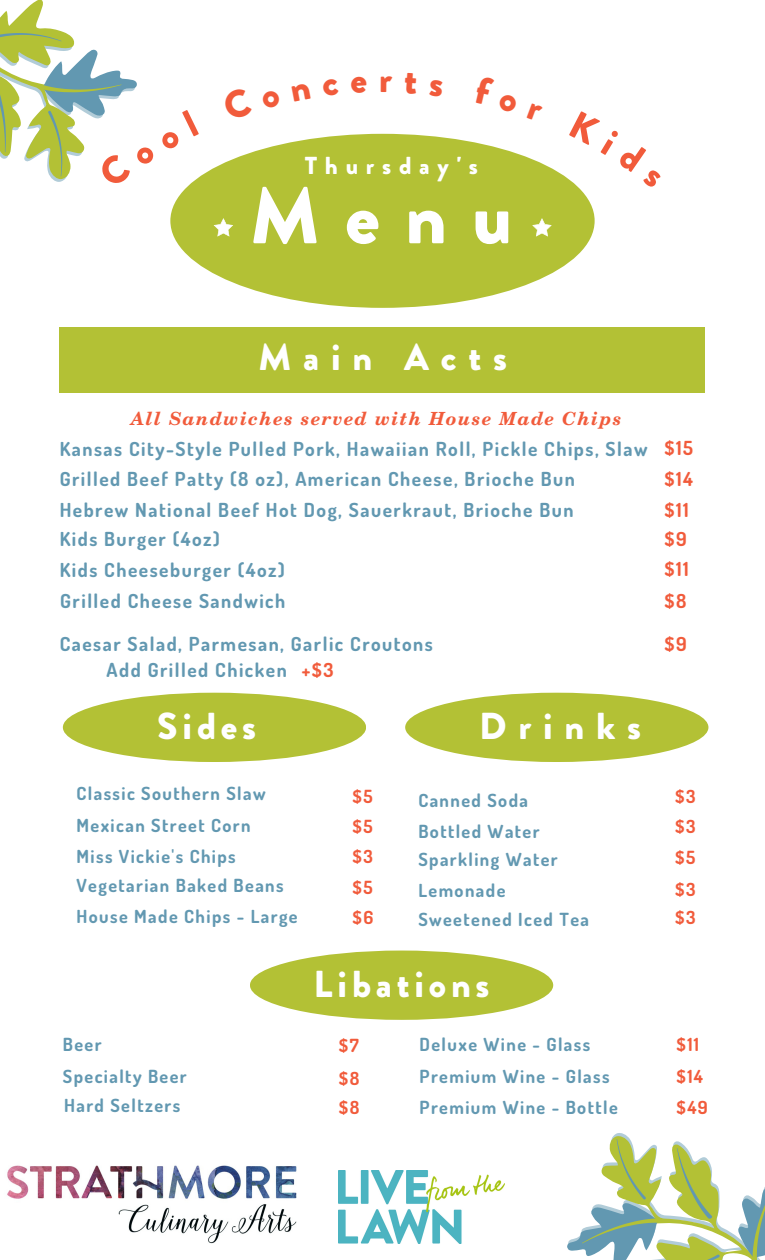
<style>
.page{position:relative;width:765px;height:1260px;background:#fff}
.page>*{position:absolute;margin:0;border:0;box-sizing:border-box;transform-origin:0 0}
.t1{font:900 79.5px "Brandon Grotesque";color:#fff}
.t2{font:900 38.38px "Brandon Grotesque";color:#f15b3b}
.t3{font:900 37.5px "Brandon Grotesque";letter-spacing:.13em;color:#fff}
.t4{font:900 37.5px "Brandon Grotesque";letter-spacing:.315em;color:#fff}
.t5{font:900 24.5px "Brandon Grotesque";letter-spacing:.315em;color:#fff}
.t6{font:700 19.38px "Dosis";letter-spacing:.08em;color:#6298b1}
.t7{font:700 19.38px "Dosis";letter-spacing:.08em;color:#f15b3b}
.t8{font:700 18.12px "Dosis";letter-spacing:.08em;color:#6298b1}
.t9{font:italic 700 18.12px "New Century Schlbk LT Std";letter-spacing:.08em;color:#f15b3b}
.t10{font:700 18.12px "Dosis";color:#f15b3b}
</style>
<div class="page">
<div style="left:170px;top:134px;width:425px;height:174px;background:#b3c135;border-radius:50%"></div>
<div style="left:60px;top:327px;width:645px;height:66px;background:#b3c135"></div>
<div style="left:405px;top:693px;width:303px;height:69px;background:#b3c135;border-radius:50%"></div>
<div style="left:63px;top:693px;width:303px;height:69px;background:#b3c135;border-radius:50%"></div>
<svg style="left:214px;top:218px;width:19px;height:19px"></svg>
<svg style="left:532px;top:218px;width:20px;height:19px"></svg>
<img style="left:7px;top:1165px;width:290px;height:79px">
<svg style="left:567px;top:1133px;width:198px;height:127px"></svg>
<img style="left:339px;top:1170px;width:166px;height:73px">
<div style="left:250px;top:951px;width:303px;height:69px;background:#b3c135;border-radius:50%"></div>
<svg style="left:0;top:0;width:199px;height:188px"></svg>
<p class="t2" style="left:379px;top:52px;width:15px">r</p>
<p class="t5" style="left:305px;top:148px;width:175px">Thursday's</p>
<p class="t1" style="left:250px;top:160px;width:264px">Menu</p>
<p class="t4" style="left:259px;top:331px;width:250px">Main Acts</p>
<p class="t9" style="left:131px;top:412px;width:492px">All Sandwiches served with House Made Chips</p>
<p class="t6" style="left:60px;top:436px;width:589px">Kansas City-Style Pulled Pork, Hawaiian Roll, Pickle Chips, Slaw</p>
<p class="t7" style="left:664px;top:436px;width:30px">$15</p>
<p class="t7" style="left:664px;top:466px;width:30px">$14</p>
<p class="t6" style="left:60px;top:497px;width:515px">Hebrew National Beef Hot Dog, Sauerkraut, Brioche Bun</p>
<p class="t7" style="left:664px;top:497px;width:26px">$11</p>
<p class="t6" style="left:60px;top:466px;width:517px">Grilled Beef Patty (8 oz), American Cheese, Brioche Bun</p>
<p class="t6" style="left:60px;top:526px;width:162px">Kids Burger (4oz)</p>
<p class="t7" style="left:664px;top:526px;width:24px">$9</p>
<p class="t7" style="left:664px;top:557px;width:26px">$11</p>
<p class="t6" style="left:60px;top:557px;width:227px">Kids Cheeseburger (4oz)</p>
<p class="t6" style="left:60px;top:588px;width:227px">Grilled Cheese Sandwich</p>
<p class="t7" style="left:664px;top:588px;width:23px">$8</p>
<p class="t6" style="left:60px;top:631px;width:375px">Caesar Salad, Parmesan, Garlic Croutons</p>
<p class="t7" style="left:664px;top:631px;width:24px">$9</p>
<p class="t6" style="left:107px;top:657px;width:182px">Add Grilled Chicken</p>
<p class="t7" style="left:302px;top:657px;width:33px">+$3</p>
<p class="t3" style="left:157px;top:700px;width:100px">Sides</p>
<p class="t3" style="left:479px;top:699px;width:164px">Drinks</p>
<p class="t8" style="left:76px;top:782px;width:191px">Classic Southern Slaw</p>
<p class="t10" style="left:353px;top:784px;width:22px">$5</p>
<p class="t8" style="left:418px;top:788px;width:111px">Canned Soda</p>
<p class="t8" style="left:76px;top:814px;width:176px">Mexican Street Corn</p>
<p class="t8" style="left:418px;top:819px;width:123px">Bottled Water</p>
<p class="t10" style="left:353px;top:815px;width:22px">$5</p>
<p class="t8" style="left:76px;top:845px;width:161px">Miss Vickie's Chips</p>
<p class="t10" style="left:353px;top:845px;width:22px">$3</p>
<p class="t8" style="left:418px;top:848px;width:141px">Sparkling Water</p>
<p class="t10" style="left:675px;top:784px;width:22px">$3</p>
<p class="t10" style="left:675px;top:815px;width:22px">$3</p>
<p class="t10" style="left:675px;top:846px;width:22px">$5</p>
<p class="t8" style="left:76px;top:874px;width:209px">Vegetarian Baked Beans</p>
<p class="t10" style="left:353px;top:875px;width:22px">$5</p>
<p class="t8" style="left:76px;top:904px;width:223px">House Made Chips - Large</p>
<p class="t10" style="left:353px;top:906px;width:22px">$6</p>
<p class="t8" style="left:418px;top:879px;width:89px">Lemonade</p>
<p class="t10" style="left:675px;top:877px;width:22px">$3</p>
<p class="t8" style="left:418px;top:907px;width:172px">Sweetened Iced Tea</p>
<p class="t10" style="left:675px;top:906px;width:22px">$3</p>
<p class="t3" style="left:314px;top:958px;width:177px">Libations</p>
<p class="t8" style="left:63px;top:1032px;width:40px">Beer</p>
<p class="t10" style="left:339px;top:1034px;width:21px">$7</p>
<p class="t8" style="left:420px;top:1032px;width:172px">Deluxe Wine - Glass</p>
<p class="t10" style="left:676px;top:1032px;width:24px">$11</p>
<p class="t8" style="left:63px;top:1065px;width:125px">Specialty Beer</p>
<p class="t10" style="left:339px;top:1066px;width:22px">$8</p>
<p class="t8" style="left:420px;top:1065px;width:191px">Premium Wine - Glass</p>
<p class="t10" style="left:676px;top:1065px;width:28px">$14</p>
<p class="t8" style="left:64px;top:1094px;width:118px">Hard Seltzers</p>
<p class="t10" style="left:339px;top:1095px;width:22px">$8</p>
<p class="t8" style="left:420px;top:1095px;width:200px">Premium Wine - Bottle</p>
<p class="t10" style="left:676px;top:1095px;width:33px">$49</p>
</div>
